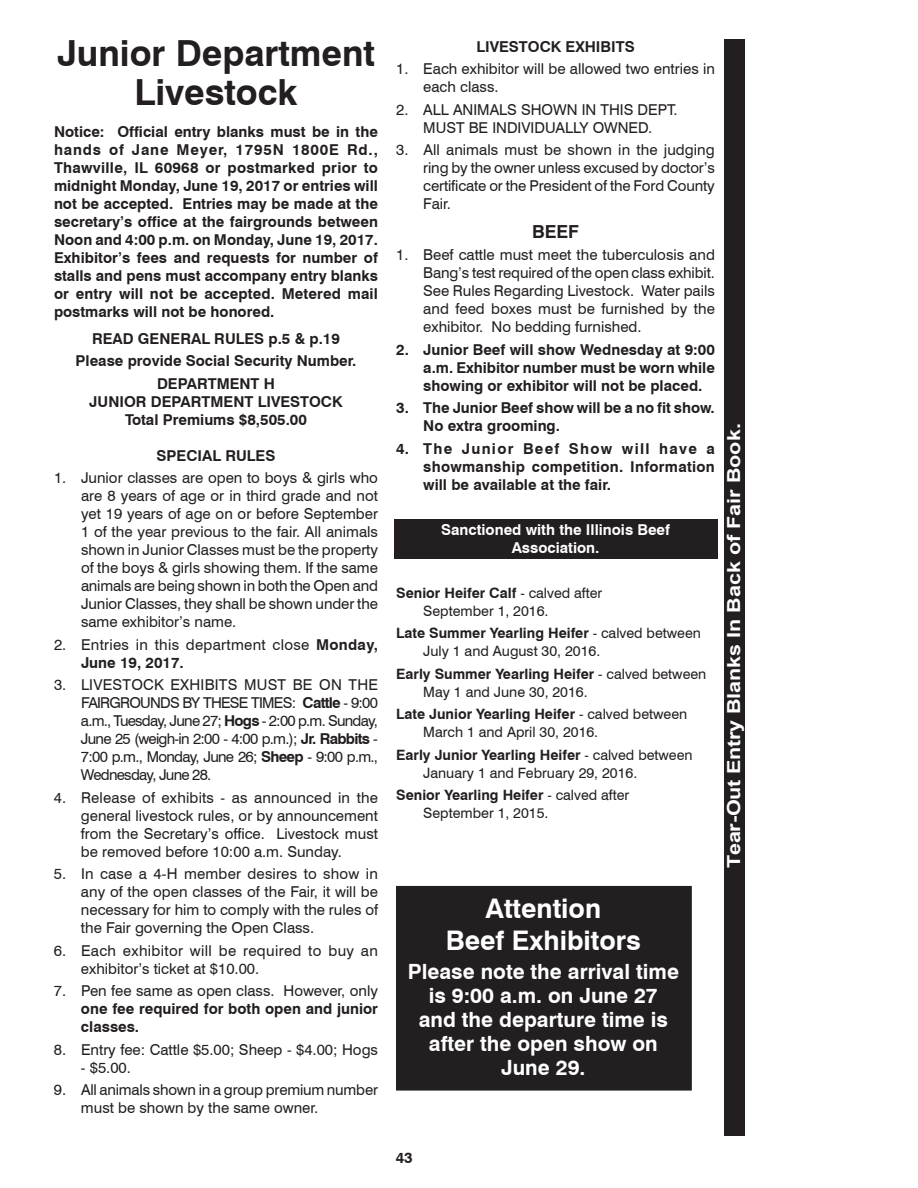
<style>
.page{position:relative;width:918px;height:1188px;background:#fff}
.page>*{position:absolute;margin:0;border:0;box-sizing:border-box;transform-origin:0 0}
.t1{font:700 36px/39px "Swiss 721 BT";color:#231f20;text-align:center}
.t2{font:700 27px/32.4px "Swiss 721 BT";color:#fff;text-align:center}
.t3{font:700 21px/24px "Swiss 721 BT";color:#fff;text-align:center}
.t4{font:700 18px "Arial";letter-spacing:-.005em;color:#fff;scale:1.2 1}
.t5{font:700 18px "Swiss 721 BT";color:#231f20}
.t6{font:15px/18px "Swiss 721 BT";color:#231f20;text-align:justify}
.t7{font:700 15px/18px "Swiss 721 BT";color:#231f20;text-align:justify}
.t8{font:15px/18px "Swiss 721 BT";letter-spacing:.02em;color:#231f20}
.t9{font:700 15px/18px "Swiss 721 BT";color:#fff;text-align:center}
.t10{font:14.25px/18px "Swiss 721 BT";color:#231f20}
.s1{font-weight:700}
</style>
<div class="page">
<div style="left:395px;top:520px;width:323px;height:39px;background:#231f20"></div>
<div style="left:724px;top:39px;width:21px;height:1097px;background:#231f20"></div>
<div style="left:398px;top:887px;width:292px;height:202px;background:#231f20"></div>
<div style="left:396px;top:886px;width:296px;height:205px;border:3px solid #231f20"></div>
<h1 class="t1" style="left:57px;top:34px;width:319px">Junior Department<br>Livestock</h1>
<p class="t7" style="left:54px;top:122px;width:326px">Notice: Official entry blanks must be in the hands of Jane Meyer, 1795N 1800E Rd., Thawville, IL 60968 or postmarked prior to midnight Monday, June 19, 2017 or entries will not be accepted. Entries may be made at the secretary’s office at the fairgrounds between Noon and 4:00 p.m. on Monday, June 19, 2017.<br>Exhibitor’s fees and requests for number of stalls and pens must accompany entry blanks or entry will not be accepted. Metered mail postmarks will not be honored.</p>
<p class="t7" style="left:76px;top:327px;width:282px;line-height:22.5px;text-align:center">READ GENERAL RULES p.5 &amp; p.19<br>Please provide Social Security Number.<br>DEPARTMENT H</p>
<p class="t7" style="left:89px;top:392px;width:255px;text-align:center">JUNIOR DEPARTMENT LIVESTOCK<br>Total Premiums $8,505.00</p>
<p class="t7" style="left:157px;top:446px;width:120px">SPECIAL RULES</p>
<p class="t6" style="left:81px;top:469px;width:299px;text-indent:-27px">1. Junior classes are open to boys &amp; girls who are 8 years of age or in third grade and not yet 19 years of age on or before September 1 of the year previous to the fair. All animals shown in Junior Classes must be the property of the boys &amp; girls showing them. If the same animals are being shown in both the Open and Junior Classes, they shall be shown under the same exhibitor’s name.</p>
<p class="t8" style="left:81px;top:635px;width:298px;text-indent:-27px">2. Entries in this department close <span class="s1">Monday,<br>June 19, 2017.</span></p>
<p class="t6" style="left:81px;top:676px;width:299px;text-indent:-27px">3. LIVESTOCK EXHIBITS MUST BE ON THE FAIRGROUNDS BY THESE TIMES: <span class="s1">Cattle</span> - 9:00 a.m., Tuesday, June 27; <span class="s1">Hogs</span> - 2:00 p.m. Sunday, June 25 (weigh-in 2:00 - 4:00 p.m.); <span class="s1">Jr. Rabbits</span> - 7:00 p.m., Monday, June 26; <span class="s1">Sheep</span> - 9:00 p.m., Wednesday, June 28.</p>
<p class="t6" style="left:81px;top:788px;width:299px;text-indent:-27px">4. Release of exhibits - as announced in the general livestock rules, or by announcement from the Secretary’s office. Livestock must be removed before 10:00 a.m. Sunday.</p>
<p class="t6" style="left:81px;top:865px;width:299px;text-indent:-27px">5. In case a 4-H member desires to show in any of the open classes of the Fair, it will be necessary for him to comply with the rules of the Fair governing the Open Class.</p>
<p class="t8" style="left:81px;top:941px;width:299px;text-indent:-27px">6. Each exhibitor will be required to buy an exhibitor’s ticket at $10.00.</p>
<p class="t6" style="left:54px;top:982px;width:326px">7. Pen fee same as open class. However, only</p>
<p class="t7" style="left:81px;top:1000px;width:298px">one fee required for both open and junior classes.</p>
<p class="t6" style="left:54px;top:1040px;width:326px">8. Entry fee: Cattle $5.00; Sheep - $4.00; Hogs</p>
<p class="t6" style="left:81px;top:1058px;width:51px">- $5.00.</p>
<p class="t6" style="left:81px;top:1081px;width:298px;text-indent:-27px">9. All animals shown in a group premium number must be shown by the same owner.</p>
<p class="t7" style="left:476px;top:37px;width:160px">LIVESTOCK EXHIBITS</p>
<p class="t6" style="left:423px;top:60px;width:293px;text-indent:-27px">1. Each exhibitor will be allowed two entries in each class.</p>
<p class="t6" style="left:396px;top:100px;width:283px;text-align:center">2. ALL ANIMALS SHOWN IN THIS DEPT.<br>MUST BE INDIVIDUALLY OWNED.</p>
<p class="t6" style="left:423px;top:141px;width:293px;text-indent:-27px">3. All animals must be shown in the judging ring by the owner unless excused by doctor’s certificate or the President of the Ford County Fair.</p>
<p class="t5" style="left:532px;top:221px;width:48px">BEEF</p>
<p class="t6" style="left:423px;top:246px;width:293px;text-indent:-27px">1. Beef cattle must meet the tuberculosis and Bang’s test required of the open class exhibit.<br>See Rules Regarding Livestock. Water pails and feed boxes must be furnished by the exhibitor. No bedding furnished.</p>
<p class="t7" style="left:423px;top:340px;width:293px;text-indent:-27px">2. Junior Beef will show Wednesday at 9:00 a.m. Exhibitor number must be worn while showing or exhibitor will not be placed.</p>
<p class="t7" style="left:423px;top:399px;width:293px;text-indent:-27px">3. The Junior Beef show will be a no fit show.<br>No extra grooming.</p>
<p class="t7" style="left:423px;top:439px;width:293px;text-indent:-27px">4. The Junior Beef Show will have a showmanship competition. Information will be available at the fair.</p>
<p class="t9" style="left:441px;top:520px;width:230px">Sanctioned with the Illinois Beef<br>Association.</p>
<p class="t10" style="left:423px;top:584px;width:180px;text-indent:-27px"><span class="s1">Senior Heifer Calf</span> - calved after<br>September 1, 2016.</p>
<p class="t10" style="left:423px;top:624px;width:279px;text-indent:-27px"><span class="s1">Late Summer Yearling Heifer</span> - calved between<br>July 1 and August 30, 2016.</p>
<p class="t10" style="left:423px;top:665px;width:285px;text-indent:-27px"><span class="s1">Early Summer Yearling Heifer</span> - calved between<br>May 1 and June 30, 2016.</p>
<p class="t10" style="left:423px;top:705px;width:265px;text-indent:-27px"><span class="s1">Late Junior Yearling Heifer</span> - calved between<br>March 1 and April 30, 2016.</p>
<p class="t10" style="left:423px;top:746px;width:271px;text-indent:-27px"><span class="s1">Early Junior Yearling Heifer</span> - calved between<br>January 1 and February 29, 2016.</p>
<p class="t10" style="left:423px;top:786px;width:207px;text-indent:-27px"><span class="s1">Senior Yearling Heifer</span> - calved after<br>September 1, 2015.</p>
<p class="t4" style="left:724px;top:868px;width:372px;rotate:-90deg">Tear-Out Entry Blanks In Back of Fair Book.</p>
<h2 class="t2" style="left:446px;top:892px;width:197px">Attention<br>Beef Exhibitors</h2>
<h3 class="t3" style="left:408px;top:959px;width:273px">Please note the arrival time is 9:00 a.m. on June 27 and the departure time is after the open show on<br>June 29.</h3>
<p class="t7" style="left:396px;top:1149px;width:19px">43</p>
</div>
